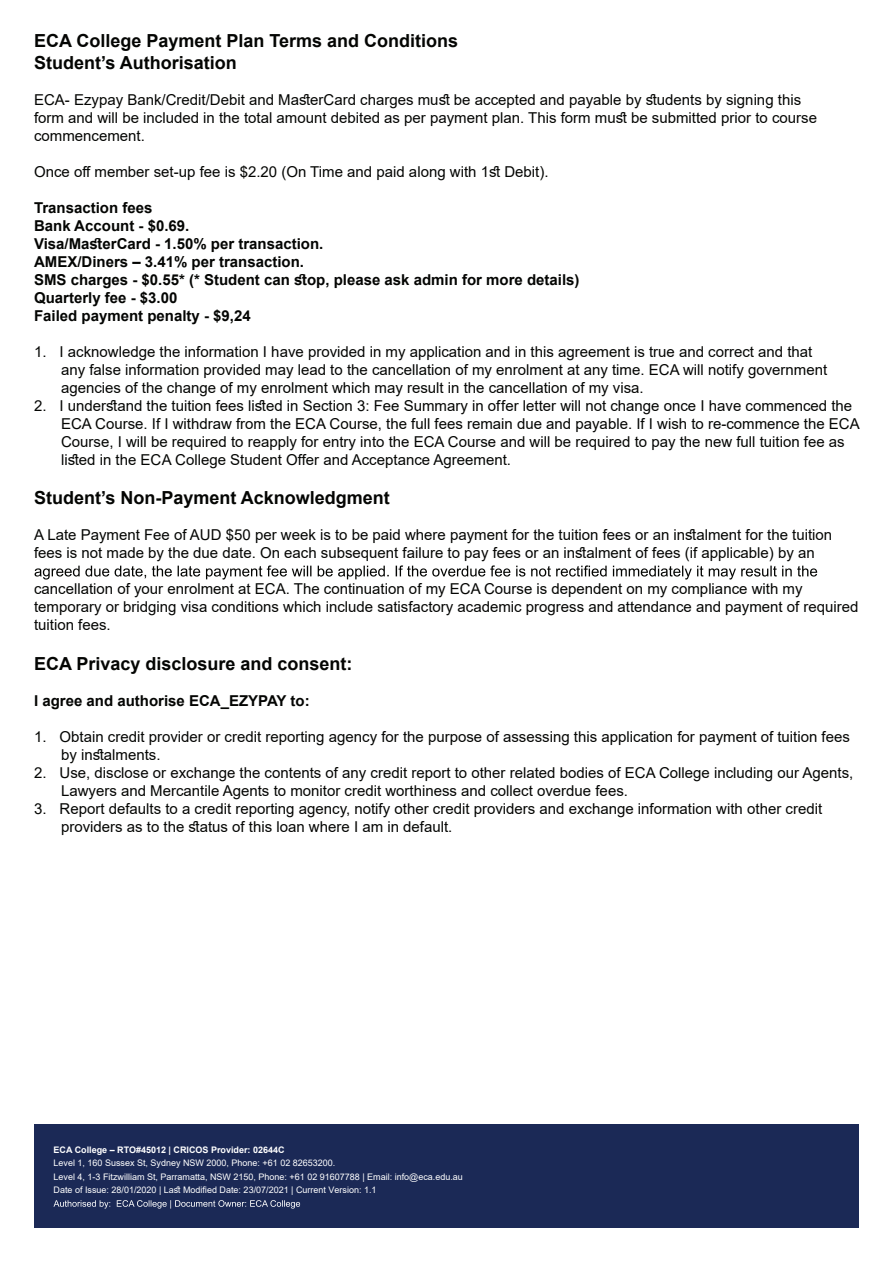
<style>
.page{position:relative;width:893px;height:1263px;background:#fff}
.page>*{position:absolute;margin:0;border:0;box-sizing:border-box;transform-origin:0 0}
.t1{font:700 18px/21.6px "Arial";color:#040503}
.t2{font:15px/18px "Arial";color:#040503}
.t3{font:700 15px/18px "Arial";color:#040503}
.t4{font:9px/13.5px "Arial";color:#fff}
.t5{font:700 9px "Arial";color:#fff}
</style>
<div class="page">
<div style="left:34px;top:1124px;width:825px;height:103px;background:#1b2956"></div>
<svg style="left:54px;top:1200px;width:246px;height:8px"></svg>
<svg style="left:35px;top:565px;width:782px;height:14px"></svg>
<p class="t1" style="left:34px;top:30px;width:426px">ECA College Payment Plan Terms and Conditions<br>Student’s Authorisation</p>
<p class="t2" style="left:34px;top:90px;width:784px">ECA- Ezypay Bank/Credit/Debit and MasterCard charges must be accepted and payable by students by signing this form and will be included in the total amount debited as per payment plan. This form must be submitted prior to course commencement.</p>
<p class="t2" style="left:34px;top:162px;width:516px">Once off member set-up fee is $2.20 (On Time and paid along with 1st Debit).</p>
<p class="t3" style="left:34px;top:199px;width:547px">Transaction fees<br>Bank Account - $0.69.<br>Visa/MasterCard - 1.50% per transaction.<br>AMEX/Diners – 3.41% per transaction.<br>SMS charges - $0.55* (* Student can stop, please ask admin for more details)<br>Quarterly fee - $3.00<br>Failed payment penalty - $9,24</p>
<p class="t2" style="left:61px;top:342px;width:768px;text-indent:-27px">1. I acknowledge the information I have provided in my application and in this agreement is true and correct and that any false information provided may lead to the cancellation of my enrolment at any time. ECA will notify government agencies of the change of my enrolment which may result in the cancellation of my visa.</p>
<p class="t2" style="left:61px;top:396px;width:800px;text-indent:-27px">2. I understand the tuition fees listed in Section 3: Fee Summary in offer letter will not change once I have commenced the ECA Course. If I withdraw from the ECA Course, the full fees remain due and payable. If I wish to re-commence the ECA Course, I will be required to reapply for entry into the ECA Course and will be required to pay the new full tuition fee as listed in the ECA College Student Offer and Acceptance Agreement.</p>
<p class="t1" style="left:34px;top:487px;width:357px">Student’s Non-Payment Acknowledgment</p>
<p class="t2" style="left:34px;top:526px;width:800px">A Late Payment Fee of AUD $50 per week is to be paid where payment for the tuition fees or an instalment for the tuition fees is not made by the due date. On each subsequent failure to pay fees or an instalment of fees (if applicable) by an</p>
<p class="t2" style="left:34px;top:580px;width:826px">cancellation of your enrolment at ECA. The continuation of my ECA Course is dependent on my compliance with my temporary or bridging visa conditions which include satisfactory academic progress and attendance and payment of required tuition fees.</p>
<p class="t1" style="left:34px;top:653px;width:320px">ECA Privacy disclosure and consent:</p>
<p class="t3" style="left:34px;top:692px;width:277px">I agree and authorise ECA_EZYPAY to:</p>
<p class="t2" style="left:61px;top:728px;width:790px;text-indent:-27px">1. Obtain credit provider or credit reporting agency for the purpose of assessing this application for payment of tuition fees by instalments.</p>
<p class="t2" style="left:61px;top:764px;width:794px;text-indent:-27px">2. Use, disclose or exchange the contents of any credit report to other related bodies of ECA College including our Agents,<br>Lawyers and Mercantile Agents to monitor credit worthiness and collect overdue fees.</p>
<p class="t2" style="left:61px;top:800px;width:763px;text-indent:-27px">3. Report defaults to a credit reporting agency, notify other credit providers and exchange information with other credit providers as to the status of this loan where I am in default.</p>
<p class="t5" style="left:54px;top:1143px;width:233px">ECA College – RTO#45012 | CRICOS Provider: 02644C</p>
<p class="t4" style="left:54px;top:1156px;width:411px">Level 1, 160 Sussex St, Sydney NSW 2000, Phone: +61 02 82653200.<br>Level 4, 1-3 Fitzwilliam St, Parramatta, NSW 2150, Phone: +61 02 91607788 | Email: info@eca.edu.au<br>Date of Issue: 28/01/2020 | Last Modified Date: 23/07/2021 | Current Version: 1.1</p>
</div>
